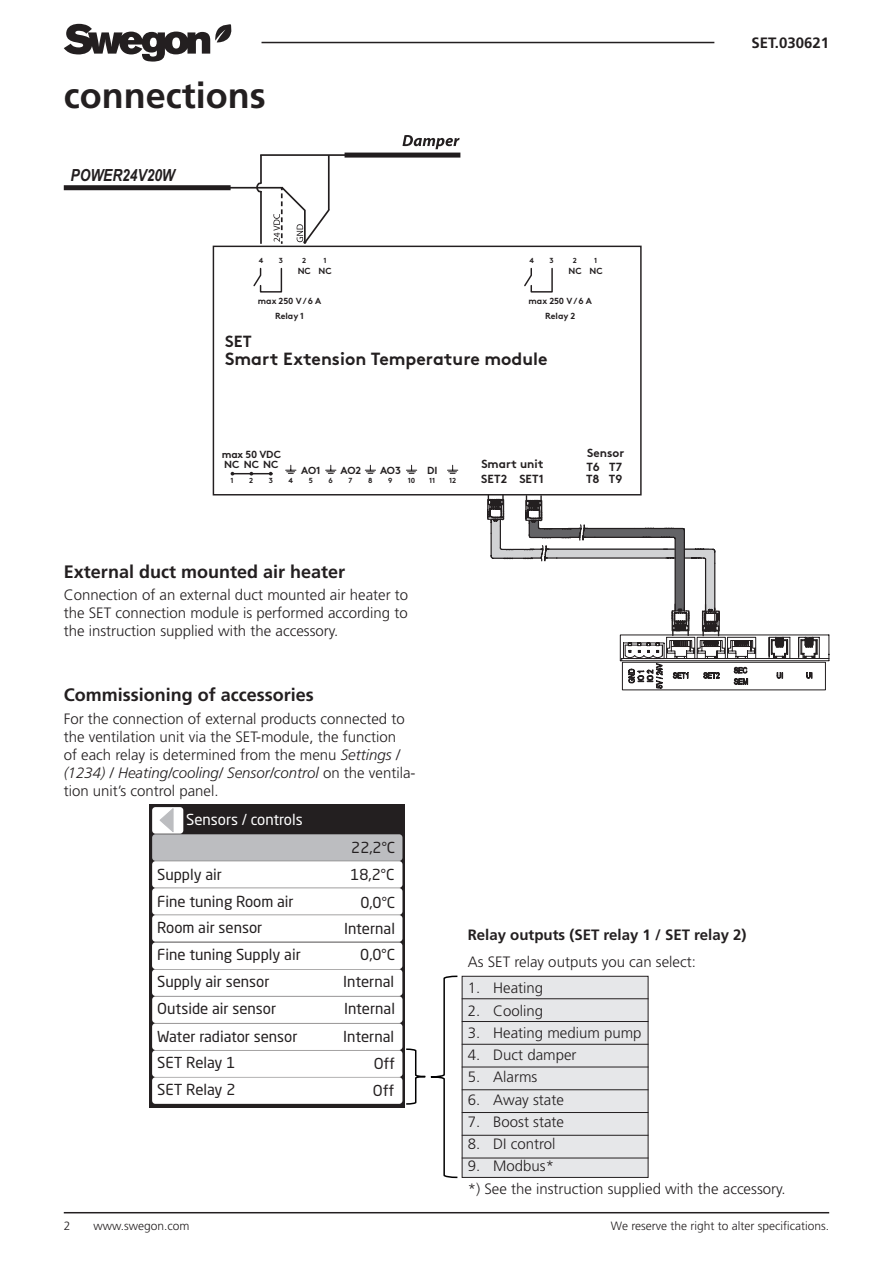
<style>
.page{position:relative;width:893px;height:1263px;background:#fff}
.page>*{position:absolute;margin:0;border:0;box-sizing:border-box;transform-origin:0 0}
.t1{font:700 36px "Frutiger";color:#231f20}
.t2{font:700 18px "Frutiger";color:#231f20}
.t3{font:700 17.7px "Swegon Brown";color:#231f20}
.t4{font:italic 700 16.65px "Arial Narrow";color:#231f20}
.t5{font:700 16.2px "Swegon Brown";color:#231f20}
.t6{font:300 15px/18px "Frutiger";color:#231f20}
.t7{font:15px/26.8px "Neo Sans Std";color:#231f20}
.t8{font:700 15px "Frutiger";color:#231f20}
.t9{font:15px "Neo Sans Std";color:#fff}
.t10{font:300 12px "Frutiger";color:#231f20}
.t11{font:700 11.7px/14.7px "Swegon Brown";color:#231f20}
.t12{font:700 10.35px/10.4px "Swegon Brown";color:#231f20}
.t13{font:700 8.85px/14.7px "Swegon Brown";color:#231f20;text-align:center}
.t14{font:700 7.35px "Swegon Brown";color:#231f20}
.s1{font-style:italic}
</style>
<div class="page">
<hr style="left:64px;top:1212px;width:765px;height:1px;background:#231f20">
<hr style="left:261px;top:42px;width:453px;height:1px;background:#231f20">
<svg style="left:64px;top:24px;width:168px;height:38px"></svg>
<svg style="left:286px;top:465px;width:10px;height:9px"></svg>
<svg style="left:326px;top:465px;width:10px;height:9px"></svg>
<svg style="left:365px;top:465px;width:11px;height:9px"></svg>
<svg style="left:406px;top:465px;width:11px;height:9px"></svg>
<svg style="left:447px;top:465px;width:11px;height:9px"></svg>
<hr style="left:232px;top:473px;width:41px;height:1px;background:#231f20">
<svg style="left:253px;top:267px;width:30px;height:26px"></svg>
<svg style="left:524px;top:267px;width:29px;height:26px"></svg>
<div style="left:213px;top:246px;width:429px;height:249px;border:1px solid #231f20"></div>
<svg style="left:486px;top:495px;width:343px;height:195px"></svg>
<hr style="left:260px;top:154px;width:94px;height:2px;background:#211d1e">
<div style="left:345px;top:153px;width:115px;height:5px;background:#211d1e"></div>
<svg style="left:402px;top:135px;width:58px;height:14px"></svg>
<div style="left:64px;top:185px;width:167px;height:5px;background:#211d1e"></div>
<hr style="left:260px;top:155px;width:2px;height:28px;background:#211d1e">
<svg style="left:225px;top:181px;width:105px;height:63px"></svg>
<hr style="left:260px;top:191px;width:2px;height:53px;background:#211d1e">
<hr style="left:328px;top:155px;width:2px;height:55px;background:#211d1e">
<div style="left:462px;top:976px;width:186px;height:202px;background:#e6e7e9;border:1px solid #231f20"></div>
<hr style="left:462px;top:998px;width:186px;height:1px;background:#231f20">
<hr style="left:462px;top:1021px;width:186px;height:1px;background:#231f20">
<hr style="left:462px;top:1044px;width:186px;height:1px;background:#231f20">
<hr style="left:462px;top:1067px;width:186px;height:1px;background:#231f20">
<hr style="left:462px;top:1089px;width:186px;height:1px;background:#231f20">
<hr style="left:462px;top:1112px;width:186px;height:1px;background:#231f20">
<hr style="left:462px;top:1135px;width:186px;height:1px;background:#231f20">
<hr style="left:462px;top:1158px;width:186px;height:1px;background:#231f20">
<svg style="left:406px;top:975px;width:52px;height:204px"></svg>
<div style="left:150px;top:804px;width:255px;height:304px;background:#231f20"></div>
<div style="left:152px;top:807px;width:31px;height:27px;background:#fff;border-radius:3px"></div>
<svg style="left:159px;top:807px;width:15px;height:25px"></svg>
<div style="left:152px;top:834px;width:250px;height:27px;background:#bcbdc0;border-radius:3px"></div>
<div style="left:152px;top:888px;width:250px;height:27px;background:#fff;border-radius:3px"></div>
<div style="left:152px;top:915px;width:250px;height:27px;background:#fff;border-radius:3px"></div>
<div style="left:152px;top:861px;width:250px;height:27px;background:#fff;border-radius:3px"></div>
<div style="left:152px;top:942px;width:250px;height:27px;background:#fff;border-radius:3px"></div>
<div style="left:152px;top:969px;width:250px;height:27px;background:#fff;border-radius:3px"></div>
<div style="left:152px;top:996px;width:250px;height:27px;background:#fff;border-radius:3px"></div>
<div style="left:152px;top:1023px;width:250px;height:27px;background:#fff;border-radius:3px"></div>
<div style="left:152px;top:1050px;width:250px;height:27px;background:#fff;border-radius:3px"></div>
<div style="left:152px;top:1077px;width:250px;height:27px;background:#fff;border-radius:3px"></div>
<h1 class="t1" style="left:64px;top:74px;width:203px">connections</h1>
<p class="t4" style="left:71px;top:163px;width:106px">POWER24V20W</p>
<p class="t14" style="left:259px;top:255px;width:6px">4</p>
<p class="t14" style="left:279px;top:255px;width:6px">3</p>
<p class="t14" style="left:302px;top:255px;width:6px">2</p>
<p class="t14" style="left:323px;top:255px;width:5px">1</p>
<p class="t14" style="left:529px;top:255px;width:6px">4</p>
<p class="t14" style="left:550px;top:255px;width:6px">3</p>
<p class="t14" style="left:573px;top:255px;width:6px">2</p>
<p class="t14" style="left:594px;top:255px;width:5px">1</p>
<p class="t13" style="left:568px;top:263px;width:15px">NC</p>
<p class="t13" style="left:298px;top:263px;width:35px">NC NC</p>
<p class="t13" style="left:590px;top:263px;width:15px">NC</p>
<p class="t13" style="left:258px;top:292px;width:65px">max 250 V / 6 A<br>Relay 1</p>
<p class="t5" style="left:225px;top:328px;width:28px">SET</p>
<p class="t13" style="left:529px;top:292px;width:65px">max 250 V / 6 A<br>Relay 2</p>
<p class="t3" style="left:225px;top:344px;width:324px">Smart Extension Temperature module</p>
<p class="t12" style="left:222px;top:448px;width:61px">max 50 VDC<br>NC NC NC</p>
<p class="t14" style="left:231px;top:474px;width:5px">1</p>
<p class="t14" style="left:249px;top:474px;width:6px">2</p>
<p class="t14" style="left:269px;top:474px;width:6px">3</p>
<p class="t14" style="left:289px;top:474px;width:6px">4</p>
<p class="t14" style="left:309px;top:474px;width:6px">5</p>
<p class="t14" style="left:329px;top:474px;width:6px">6</p>
<p class="t14" style="left:349px;top:474px;width:5px">7</p>
<p class="t14" style="left:368px;top:474px;width:6px">8</p>
<p class="t14" style="left:388px;top:474px;width:6px">9</p>
<p class="t14" style="left:408px;top:474px;width:9px">10</p>
<p class="t14" style="left:429px;top:474px;width:8px">11</p>
<p class="t14" style="left:449px;top:474px;width:9px">12</p>
<p class="t12" style="left:301px;top:464px;width:21px">AO1</p>
<p class="t12" style="left:340px;top:464px;width:22px">AO2</p>
<p class="t12" style="left:380px;top:464px;width:22px">AO3</p>
<p class="t12" style="left:427px;top:464px;width:12px">DI</p>
<p class="t11" style="left:481px;top:456px;width:64px">Smart unit<br>SET2 SET1</p>
<p class="t11" style="left:586px;top:444px;width:39px">Sensor<br>T6 T7</p>
<p class="t11" style="left:586px;top:470px;width:38px">T8 T9</p>
<p class="t2" style="left:64px;top:561px;width:283px">External duct mounted air heater</p>
<p class="t6" style="left:64px;top:586px;width:346px;text-align:justify">Connection of an external duct mounted air heater to the SET connection module is performed according to the instruction supplied with the accessory.</p>
<p class="t2" style="left:64px;top:684px;width:251px">Commissioning of accessories</p>
<p class="t6" style="left:64px;top:710px;width:353px">For the connection of external products connected to the ventilation unit via the SET-module, the function<br>of each relay is determined from the menu <span class="s1">Settings / (1234) / Heating/cooling/ Sensor/control</span> on the ventila&shy;tion unit’s control panel.</p>
<p class="t9" style="left:186px;top:811px;width:118px">Sensors / controls</p>
<p class="t7" style="left:157px;top:861px;width:66px">Supply air</p>
<p class="t7" style="left:351px;top:834px;width:45px">22,2°C</p>
<p class="t7" style="left:350px;top:861px;width:45px">18,2°C</p>
<p class="t8" style="left:752px;top:34px;width:79px">SET.030621</p>
<p class="t7" style="left:157px;top:888px;width:138px;line-height:25.8px">Fine tuning Room air<br>Room air sensor</p>
<p class="t7" style="left:360px;top:889px;width:36px">0,0°C</p>
<p class="t7" style="left:344px;top:915px;width:52px">Internal</p>
<p class="t7" style="left:157px;top:941px;width:145px">Fine tuning Supply air<br>Supply air sensor</p>
<p class="t7" style="left:360px;top:941px;width:36px">0,0°C</p>
<p class="t7" style="left:157px;top:994px;width:142px;line-height:28.2px">Outside air sensor<br>Water radiator sensor</p>
<p class="t7" style="left:157px;top:1049px;width:80px">SET Relay 1<br>SET Relay 2</p>
<p class="t7" style="left:343px;top:968px;width:52px">Internal</p>
<p class="t7" style="left:344px;top:995px;width:52px">Internal</p>
<p class="t7" style="left:373px;top:1023px;width:24px;text-align:justify;text-indent:-30px">Internal Off Off</p>
<p class="t8" style="left:468px;top:926px;width:280px">Relay outputs (SET relay 1 / SET relay 2)</p>
<p class="t6" style="left:468px;top:953px;width:230px">As SET relay outputs you can select:</p>
<p class="t6" style="left:468px;top:979px;width:77px">1. Heating</p>
<p class="t6" style="left:468px;top:1002px;width:77px">2. Cooling</p>
<p class="t6" style="left:468px;top:1024px;width:175px">3. Heating medium pump</p>
<p class="t6" style="left:468px;top:1046px;width:110px">4. Duct damper</p>
<p class="t6" style="left:468px;top:1068px;width:71px">5. Alarms</p>
<p class="t6" style="left:468px;top:1091px;width:98px">6. Away state</p>
<p class="t6" style="left:468px;top:1113px;width:98px">7. Boost state</p>
<p class="t6" style="left:468px;top:1135px;width:89px">8. DI control</p>
<p class="t6" style="left:468px;top:1155px;width:319px;line-height:22.2px">9. Modbus*<br>*) See the instruction supplied with the accessory.</p>
<p class="t10" style="left:64px;top:1219px;width:8px">2</p>
<p class="t10" style="left:94px;top:1219px;width:98px">www.swegon.com</p>
<p class="t10" style="left:611px;top:1219px;width:220px">We reserve the right to alter specifications.</p>
</div>
